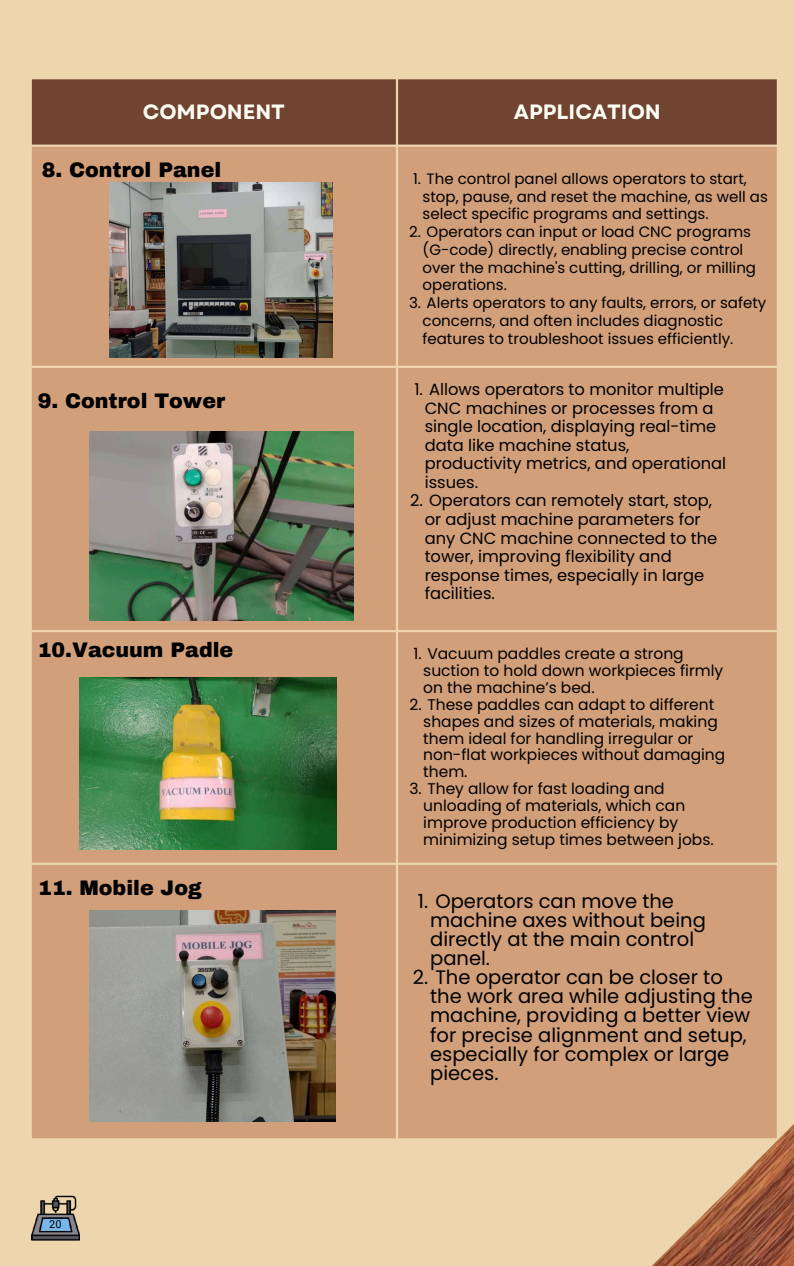
<style>
.page{position:relative;width:794px;height:1266px;background:#fff}
.page>*{position:absolute;margin:0;border:0;box-sizing:border-box;transform-origin:0 0}
.t1{font:700 20.7px "Garet";color:#fffef4}
.t2{font:700 20.62px "Garet";color:#fffef4}
.t3{font:900 20.55px "Archivo";color:#000}
.t4{font:19.5px/19.1px "Poppins";color:#000}
.t5{font:16.27px/18.6px "Poppins";color:#000}
.t6{font:15.45px/16.9px "Poppins";color:#000}
.t7{font:15px/17.7px "Poppins";color:#000}
.t8{font:10.95px "Roboto";color:#000}
</style>
<div class="page">
<div style="left:0;top:0;width:793px;height:1266px;background:#edd5ad"></div>
<img style="left:32px;top:1195px;width:47px;height:46px">
<div style="left:43px;top:1220px;width:24px;height:8px;background:#78b9eb"></div>
<img style="left:628px;top:1076px;width:165px;height:190px">
<div style="left:32px;top:79px;width:744px;height:66px;background:#704430"></div>
<div style="left:32px;top:147px;width:744px;height:991px;background:#d19f7a"></div>
<img style="left:110px;top:183px;width:222px;height:174px">
<img style="left:89px;top:431px;width:264px;height:189px">
<img style="left:79px;top:678px;width:257px;height:171px">
<img style="left:89px;top:911px;width:246px;height:210px">
<h2 class="t2" style="left:143px;top:97px;width:144px">COMPONENT</h2>
<h1 class="t1" style="left:513px;top:97px;width:148px">APPLICATION</h1>
<h3 class="t3" style="left:42px;top:159px;width:181px">8. Control Panel</h3>
<h3 class="t3" style="left:38px;top:390px;width:189px">9. Control Tower</h3>
<h3 class="t3" style="left:38px;top:639px;width:197px">10.Vacuum Padle</h3>
<h3 class="t3" style="left:38px;top:877px;width:165px">11. Mobile Jog</h3>
<p class="t8" style="left:49px;top:1217px;width:14px">20</p>
<p class="t7" style="left:422px;top:170px;width:346px;text-indent:-9px">1. The control panel allows operators to start, stop, pause, and reset the machine, as well as select specific programs and settings.</p>
<p class="t7" style="left:422px;top:223px;width:335px;text-indent:-13px">2. Operators can input or load CNC programs (G-code) directly, enabling precise control over the machine's cutting, drilling, or milling operations.</p>
<p class="t7" style="left:422px;top:294px;width:345px;text-indent:-14px">3. Alerts operators to any faults, errors, or safety concerns, and often includes diagnostic features to troubleshoot issues efficiently.</p>
<p class="t5" style="left:424px;top:380px;width:303px;text-indent:-10px">1. Allows operators to monitor multiple<br>CNC machines or processes from a single location, displaying real-time data like machine status, productivity metrics, and operational issues.</p>
<p class="t5" style="left:424px;top:491px;width:294px;text-indent:-14px">2. Operators can remotely start, stop, or adjust machine parameters for any CNC machine connected to the tower, improving flexibility and response times, especially in large facilities.</p>
<p class="t6" style="left:423px;top:645px;width:301px;text-indent:-10px">1. Vacuum paddles create a strong suction to hold down workpieces firmly on the machine’s bed.</p>
<p class="t6" style="left:423px;top:696px;width:303px;text-indent:-14px">2. These paddles can adapt to different shapes and sizes of materials, making them ideal for handling irregular or non-flat workpieces without damaging them.</p>
<p class="t6" style="left:423px;top:780px;width:292px;text-indent:-14px">3. They allow for fast loading and unloading of materials, which can improve production efficiency by minimizing setup times between jobs.</p>
<h3 class="t4" style="left:430px;top:891px;width:277px;text-indent:-12px">1. Operators can move the machine axes without being directly at the main control panel.</h3>
<h3 class="t4" style="left:430px;top:967px;width:324px;text-indent:-17px">2. The operator can be closer to the work area while adjusting the machine, providing a better view for precise alignment and setup, especially for complex or large pieces.</h3>
</div>
